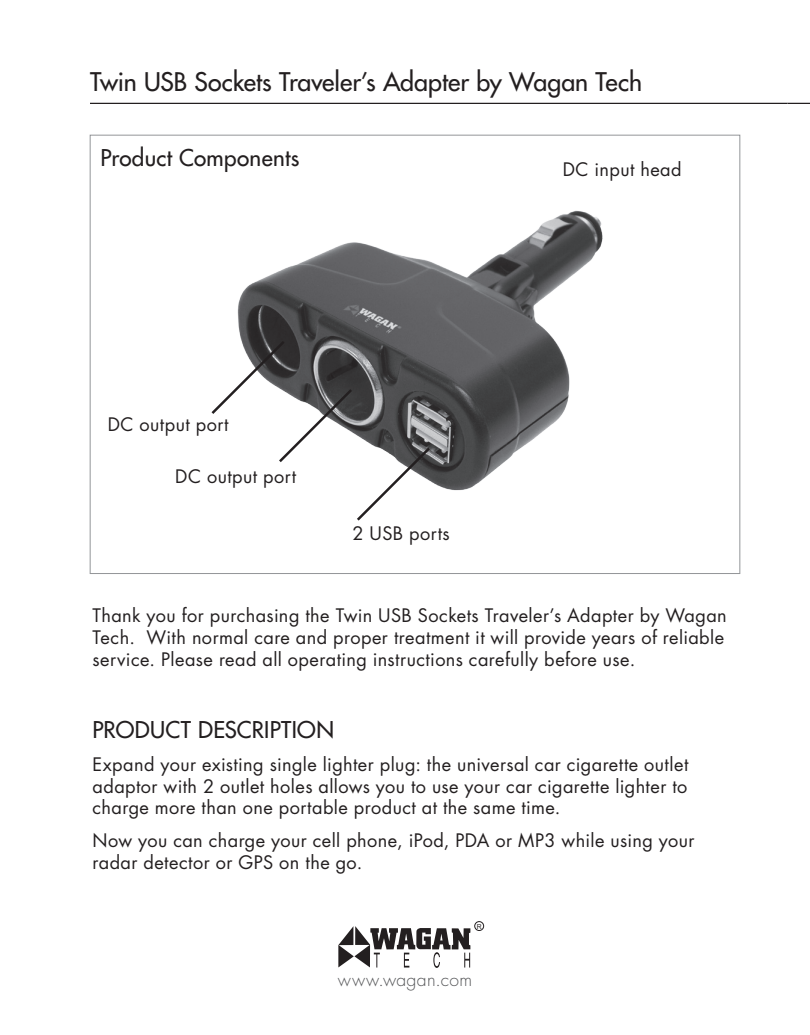
<style>
.page{position:relative;width:810px;height:1035px;background:#fff}
.page>*{position:absolute;margin:0;border:0;box-sizing:border-box;transform-origin:0 0}
.t1{font:500 25px "Futura Std";color:#231f20}
.section_headings{font:500 22.5px "Futura Std";letter-spacing:.015em;color:#231f20}
.block_text{font:18px/21.8px "Futura Std";letter-spacing:.025em;color:#231f20}
.t2{font:300 17.5px "Futura Std";letter-spacing:.02em;color:#57585a}
.t3{font:6.75px "Arial";color:#231f20}
</style>
<div class="page">
<svg style="left:338px;top:926px;width:132px;height:42px"></svg>
<div style="left:474px;top:921px;width:10px;height:10px;border:1px solid #231f20;border-radius:50%"></div>
<img style="left:237px;top:210px;width:366px;height:281px">
<hr style="left:90px;top:103px;width:698px;height:1px;background:#231f20">
<svg style="left:788px;top:103px;width:22px;height:1px"></svg>
<svg style="left:211px;top:338px;width:222px;height:183px"></svg>
<p class="t1" style="left:90px;top:66px;width:554px">Twin USB Sockets Traveler’s Adapter by Wagan Tech</p>
<p class="section_headings" style="left:100px;top:144px;width:201px">Product Components</p>
<p class="block_text" style="left:108px;top:414px;width:122px">DC output port</p>
<p class="block_text" style="left:175px;top:466px;width:122px">DC output port</p>
<p class="block_text" style="left:352px;top:523px;width:99px">2 USB ports</p>
<p class="block_text" style="left:563px;top:159px;width:120px">DC input head</p>
<p class="block_text" style="left:92px;top:605px;width:636px">Thank you for purchasing the Twin USB Sockets Traveler’s Adapter by Wagan<br>Tech. With normal care and proper treatment it will provide years of reliable service. Please read all operating instructions carefully before use.</p>
<p class="section_headings" style="left:92px;top:716px;width:243px">PRODUCT DESCRIPTION</p>
<p class="block_text" style="left:92px;top:754px;width:597px;text-align:justify">Expand your existing single lighter plug: the universal car cigarette outlet adaptor with 2 outlet holes allows you to use your car cigarette lighter to charge more than one portable product at the same time.</p>
<p class="block_text" style="left:92px;top:830px;width:604px">Now you can charge your cell phone, iPod, PDA or MP3 while using your radar detector or GPS on the go.</p>
<p class="t3" style="left:477px;top:922px;width:6px">R</p>
<p class="t2" style="left:338px;top:969px;width:136px">www.wagan.com</p>
</div>
